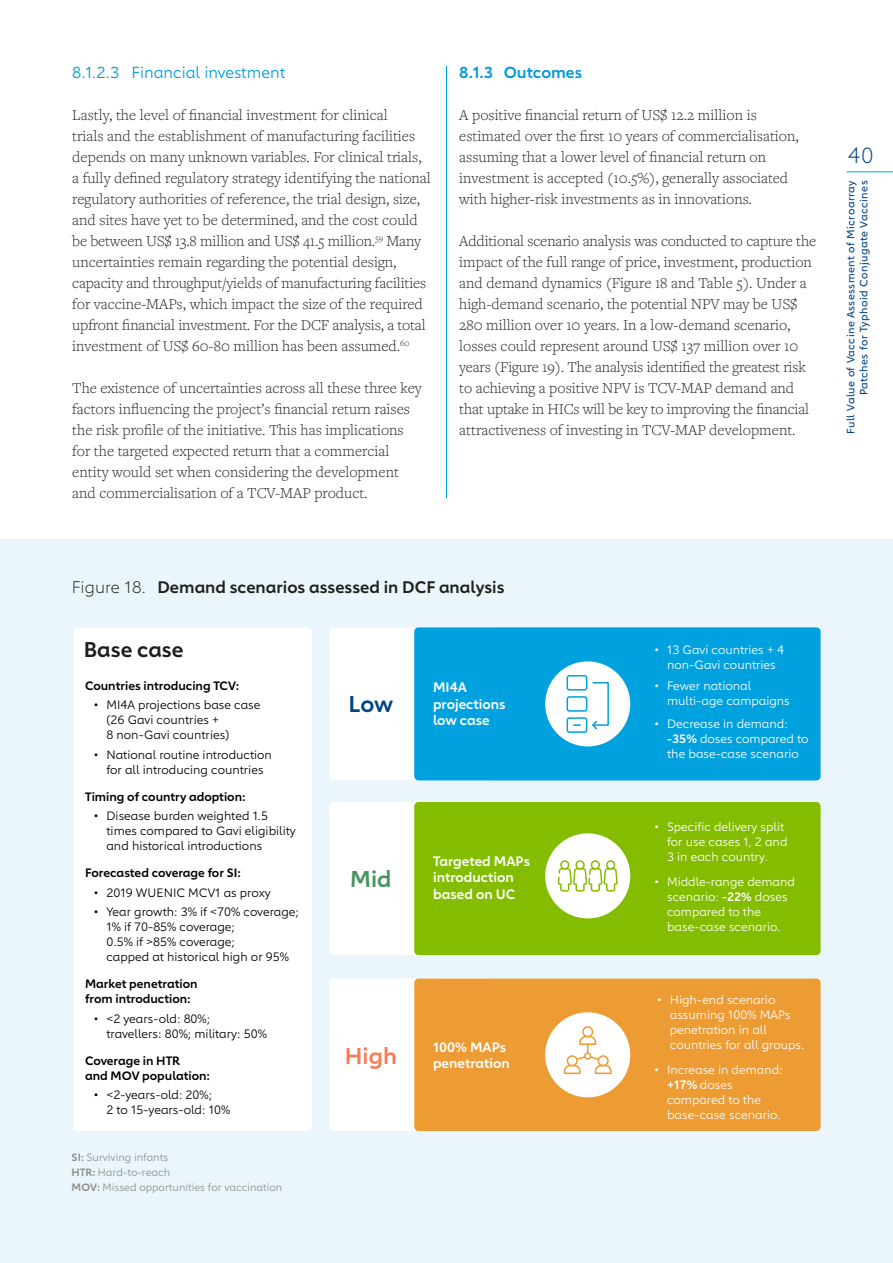
<style>
.page{position:relative;width:893px;height:1263px;background:#fff}
.page>*{position:absolute;margin:0;border:0;box-sizing:border-box;transform-origin:0 0}
.t1{font:600 22.5px "Carnero";color:#f87c56}
.t2{font:600 22.5px "Carnero";color:#004388}
.t3{font:600 22.5px "Carnero";color:#4b9460}
.t4{font:300 21.6px "Carnero";color:#048}
.t5{font:600 21px "Carnero";color:#1d1d1b}
.t6{font:600 16.5px "Carnero";color:#1e1f1c}
.t7{font:300 15.75px/21px "Freight Text Pro";color:#282827}
.t8{font:15.75px "Carnero";color:#0099da}
.t9{font:600 15.75px "Carnero";color:#0099da}
.t10{font:600 13.5px/16.5px "Carnero";color:#fff}
.t11{font:12px/15px "Carnero";color:#000}
.t12{font:12px/15px "Carnero";color:#fff}
.t13{font:600 12px/15px "Carnero";color:#000}
.t14{font:10.5px/12.8px "Carnero";letter-spacing:.04em;color:#048;text-align:right}
.t15{font:10.5px/15px "Carnero";color:#8e8e8d}
.s1{font-weight:300}
.s2{font-weight:600}
</style>
<div class="page">
<hr style="left:446px;top:66px;width:1px;height:432px;background:#00a8e1">
<div style="left:0;top:540px;width:893px;height:723px;background:#eaf6fb"></div>
<div style="left:74px;top:627px;width:238px;height:504px;background:#fff;border-radius:4px"></div>
<div style="left:329px;top:627px;width:169px;height:153px;background:#fff;border-radius:4px"></div>
<div style="left:414px;top:627px;width:407px;height:153px;background:#00a1df;border-radius:4px"></div>
<div style="left:329px;top:802px;width:169px;height:153px;background:#fff;border-radius:4px"></div>
<div style="left:414px;top:802px;width:407px;height:153px;background:#84bd00;border-radius:4px"></div>
<div style="left:329px;top:978px;width:169px;height:153px;background:#fff;border-radius:4px"></div>
<div style="left:414px;top:978px;width:407px;height:153px;background:#ed9b33;border-radius:4px"></div>
<div style="left:545px;top:661px;width:85px;height:85px;background:#fff;border-radius:50%"></div>
<div style="left:567px;top:696px;width:20px;height:16px;border:2px solid #00a1df;border-radius:2px"></div>
<div style="left:567px;top:717px;width:20px;height:16px;border:2px solid #00a1df;border-radius:2px"></div>
<div style="left:567px;top:675px;width:20px;height:15px;border:2px solid #00a1df;border-radius:2px"></div>
<svg style="left:574px;top:724px;width:6px;height:2px"></svg>
<div style="left:592px;top:682px;width:17px;height:44px;border:2px solid #00a1df"></div>
<svg style="left:592px;top:719px;width:6px;height:11px"></svg>
<div style="left:545px;top:833px;width:85px;height:85px;background:#fff;border-radius:50%"></div>
<div style="left:560px;top:860px;width:9px;height:9px;border:2px solid #84bd00;border-radius:50%"></div>
<div style="left:575px;top:860px;width:10px;height:9px;border:2px solid #84bd00;border-radius:50%"></div>
<div style="left:606px;top:860px;width:9px;height:9px;border:2px solid #84bd00;border-radius:50%"></div>
<div style="left:591px;top:860px;width:9px;height:9px;border:2px solid #84bd00;border-radius:50%"></div>
<svg style="left:558px;top:867px;width:60px;height:25px"></svg>
<div style="left:545px;top:1012px;width:85px;height:85px;background:#fff;border-radius:50%"></div>
<div style="left:582px;top:1026px;width:11px;height:11px;border:2px solid #ed9b33;border-radius:50%"></div>
<svg style="left:563px;top:1035px;width:49px;height:40px"></svg>
<hr style="left:847px;top:172px;width:46px;height:1px;background:#009edc">
<p class="t8" style="left:72px;top:63px;width:214px">8.1.2.3 Financial investment</p>
<p class="t7" style="left:72px;top:104px;width:360px">Lastly, the level of financial investment for clinical<br>trials and the establishment of manufacturing facilities depends on many unknown variables. For clinical trials, a fully defined regulatory strategy identifying the national regulatory authorities of reference, the trial design, size, and sites have yet to be determined, and the cost could be between US$ 13.8 million and US$ 41.5 million.<sup>59</sup> Many uncertainties remain regarding the potential design, capacity and throughput/yields of manufacturing facilities for vaccine-MAPs, which impact the size of the required upfront financial investment. For the DCF analysis, a total investment of US$ 60-80 million has been assumed.<sup>60</sup></p>
<p class="t7" style="left:72px;top:377px;width:351px">The existence of uncertainties across all these three key factors influencing the project’s financial return raises the risk profile of the initiative. This has implications for the targeted expected return that a commercial entity would set when considering the development and commercialisation of a TCV-MAP product.</p>
<p class="t9" style="left:459px;top:63px;width:124px">8.1.3 Outcomes</p>
<p class="t7" style="left:459px;top:104px;width:341px">A positive financial return of US$ 12.2 million is estimated over the first 10 years of commercialisation, assuming that a lower level of financial return on investment is accepted (10.5%), generally associated with higher-risk investments as in innovations.</p>
<p class="t7" style="left:459px;top:230px;width:358px">Additional scenario analysis was conducted to capture the impact of the full range of price, investment, production and demand dynamics (Figure 18 and Table 5). Under a high-demand scenario, the potential NPV may be US$ 280 million over 10 years. In a low-demand scenario, losses could represent around US$ 137 million over 10 years (Figure 19). The analysis identified the greatest risk to achieving a positive NPV is TCV-MAP demand and that uptake in HICs will be key to improving the financial attractiveness of investing in TCV-MAP development.</p>
<h2 class="t4" style="left:848px;top:142px;width:27px">40</h2>
<p class="t14" style="left:844px;top:434px;width:255px;rotate:-90deg">Full Value of Vaccine Assessment of Microarray<br>Patches for Typhoid Conjugate Vaccines</p>
<p class="t6" style="left:72px;top:577px;width:434px"><span class="s1">Figure 18.</span> Demand scenarios assessed in DCF analysis</p>
<h3 class="t5" style="left:84px;top:636px;width:101px">Base case</h3>
<p class="t13" style="left:85px;top:678px;width:156px">Countries introducing TCV:</p>
<p class="t11" style="left:106px;top:697px;width:155px;text-indent:-13px">• MI4A projections base case (26 Gavi countries +<br>8 non-Gavi countries)</p>
<p class="t11" style="left:94px;top:747px;width:180px;text-align:center">• National routine introduction for all introducing countries</p>
<p class="t13" style="left:85px;top:789px;width:162px">Timing of country adoption:</p>
<p class="t11" style="left:106px;top:808px;width:191px;text-indent:-13px">• Disease burden weighted 1.5 times compared to Gavi eligibility and historical introductions</p>
<p class="t13" style="left:85px;top:865px;width:157px">Forecasted coverage for SI:</p>
<p class="t11" style="left:94px;top:885px;width:178px">• 2019 WUENIC MCV1 as proxy</p>
<p class="t11" style="left:106px;top:904px;width:194px;text-indent:-13px">• Year growth: 3% if &lt;70% coverage;<br>1% if 70-85% coverage;<br>0.5% if &gt;85% coverage;<br>capped at historical high or 95%</p>
<p class="t13" style="left:85px;top:976px;width:114px">Market penetration from introduction:</p>
<p class="t11" style="left:106px;top:1011px;width:162px;text-indent:-13px">• &lt;2 years-old: 80%; travellers: 80%; military: 50%</p>
<p class="t13" style="left:85px;top:1053px;width:127px">Coverage in HTR<br>and MOV population:</p>
<p class="t11" style="left:106px;top:1087px;width:125px;text-indent:-13px">• &lt;2-years-old: 20%;<br>2 to 15-years-old: 10%</p>
<p class="t15" style="left:72px;top:1150px;width:212px"><span class="s2">SI:</span> Surviving infants<br><span class="s2">HTR:</span> Hard-to-reach<br><span class="s2">MOV:</span> Missed opportunities for vaccination</p>
<h1 class="t2" style="left:349px;top:690px;width:46px">Low</h1>
<p class="t10" style="left:433px;top:679px;width:74px">MI4A projections low case</p>
<h1 class="t3" style="left:350px;top:865px;width:43px">Mid</h1>
<p class="t10" style="left:433px;top:852px;width:99px">Targeted MAPs introduction based on UC</p>
<h1 class="t1" style="left:345px;top:1042px;width:54px">High</h1>
<p class="t10" style="left:433px;top:1038px;width:78px">100% MAPs penetration</p>
<p class="t12" style="left:654px;top:642px;width:131px;text-align:center">• 13 Gavi countries + 4 non-Gavi countries</p>
<p class="t12" style="left:667px;top:678px;width:124px;text-indent:-13px">• Fewer national multi-age campaigns</p>
<p class="t12" style="left:667px;top:716px;width:143px;text-indent:-13px">• Decrease in demand: <span class="s2">-35%</span> doses compared to the base-case scenario</p>
<p class="t12" style="left:667px;top:819px;width:122px;text-indent:-13px">• Specific delivery split for use cases 1, 2 and<br>3 in each country.</p>
<p class="t12" style="left:667px;top:874px;width:129px;text-indent:-13px">• Middle-range demand scenario: <span class="s2">-22%</span> doses compared to the base-case scenario.</p>
<p class="t12" style="left:670px;top:992px;width:136px;text-indent:-13px">• High-end scenario assuming 100% MAPs penetration in all countries for all groups.</p>
<p class="t12" style="left:667px;top:1062px;width:117px;text-indent:-13px">• Increase in demand: <span class="s2">+17%</span> doses compared to the base-case scenario.</p>
</div>
